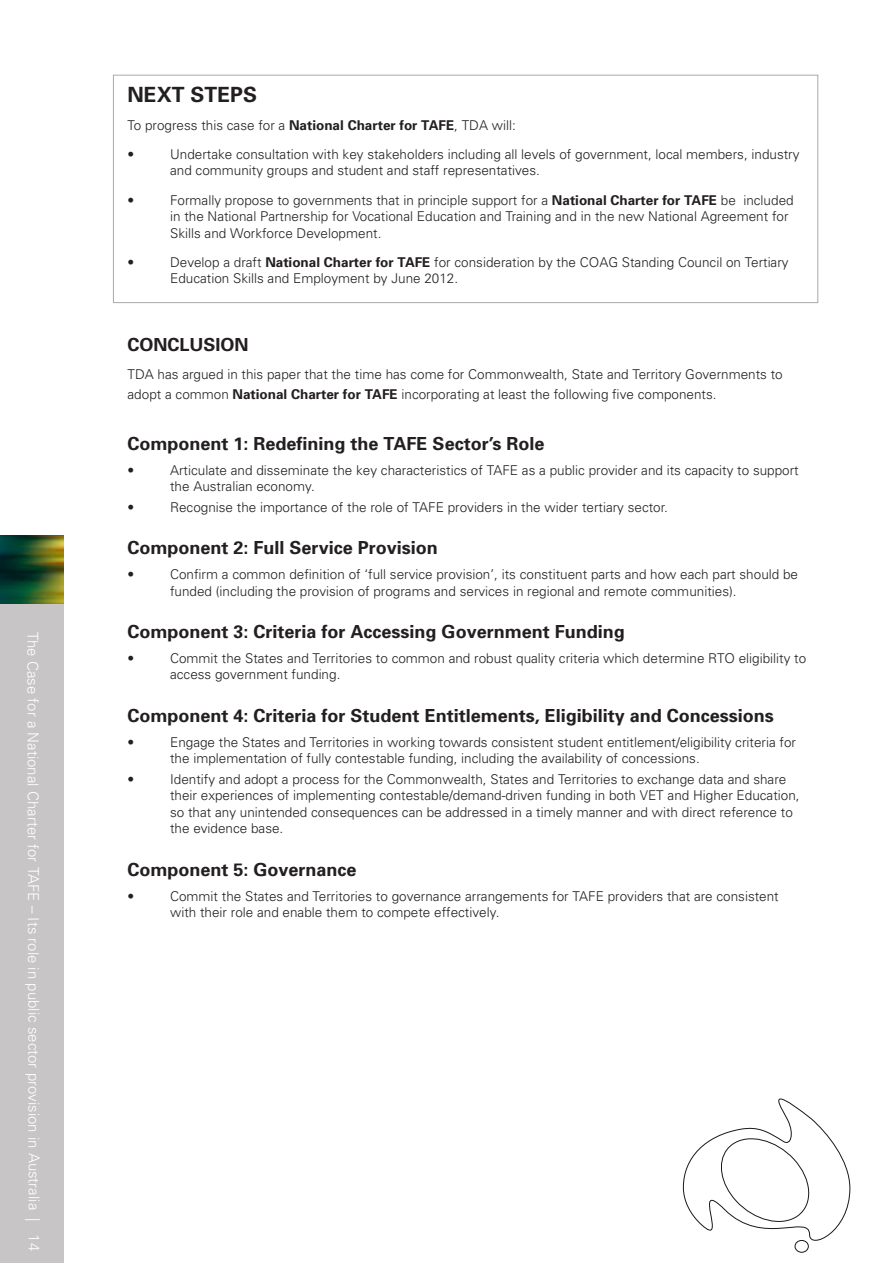
<style>
.page{position:relative;width:893px;height:1263px;background:#fff}
.page>*{position:absolute;margin:0;border:0;box-sizing:border-box;transform-origin:0 0}
.t1{font:700 21px "Univers";color:#231f20}
.t2{font:700 18px "Univers";color:#231f20}
.t3{font:300 15px "Univers";letter-spacing:-.005em;color:#fff}
.t4{font:300 13.5px/16.5px "Univers";color:#231f20}
.s1{font-weight:700}
</style>
<div class="page">
<div style="left:0;top:604px;width:64px;height:659px;background:#c7c5c6"></div>
<img style="left:0;top:536px;width:64px;height:67px">
<svg style="left:683px;top:1098px;width:168px;height:154px"></svg>
<div style="left:113px;top:75px;width:705px;height:228px;border:1px solid #a8a9ad"></div>
<p class="t3" style="left:43px;top:631px;width:621px;rotate:90deg">The Case for a National Charter for TAFE – Its role in public sector provision in Australia | 14</p>
<h1 class="t1" style="left:128px;top:82px;width:131px">NEXT STEPS</h1>
<p class="t4" style="left:128px;top:110px;width:390px;line-height:29.2px">To progress this case for a <span class="s1">National Charter for TAFE</span>, TDA will: •</p>
<p class="t4" style="left:170px;top:146px;width:631px">Undertake consultation with key stakeholders including all levels of government, local members, industry and community groups and student and staff representatives.</p>
<p class="t4" style="left:128px;top:192px;width:8px">•</p>
<p class="t4" style="left:170px;top:192px;width:625px">Formally propose to governments that in principle support for a <span class="s1">National Charter for TAFE</span> be included in the National Partnership for Vocational Education and Training and in the new National Agreement for<br>Skills and Workforce Development.</p>
<p class="t4" style="left:128px;top:254px;width:8px">•</p>
<p class="t4" style="left:170px;top:254px;width:620px">Develop a draft <span class="s1">National Charter for TAFE</span> for consideration by the COAG Standing Council on Tertiary<br>Education Skills and Employment by June 2012.</p>
<h2 class="t2" style="left:128px;top:334px;width:123px">CONCLUSION</h2>
<p class="t4" style="left:128px;top:365px;width:657px;line-height:19.5px">TDA has argued in this paper that the time has come for Commonwealth, State and Territory Governments to adopt a common <span class="s1">National Charter for TAFE</span> incorporating at least the following five components.</p>
<h2 class="t2" style="left:128px;top:432px;width:418px">Component 1: Redefining the TAFE Sector’s Role</h2>
<p class="t4" style="left:128px;top:461px;width:8px">•</p>
<p class="t4" style="left:170px;top:461px;width:630px">Articulate and disseminate the key characteristics of TAFE as a public provider and its capacity to support the Australian economy.</p>
<p class="t4" style="left:128px;top:499px;width:8px">•</p>
<p class="t4" style="left:170px;top:499px;width:499px">Recognise the importance of the role of TAFE providers in the wider tertiary sector.</p>
<h2 class="t2" style="left:128px;top:537px;width:312px">Component 2: Full Service Provision</h2>
<p class="t4" style="left:128px;top:566px;width:8px">•</p>
<p class="t4" style="left:170px;top:566px;width:629px">Confirm a common definition of ‘full service provision’, its constituent parts and how each part should be funded (including the provision of programs and services in regional and remote communities).</p>
<h2 class="t2" style="left:128px;top:621px;width:499px">Component 3: Criteria for Accessing Government Funding</h2>
<p class="t4" style="left:128px;top:650px;width:8px">•</p>
<p class="t4" style="left:170px;top:650px;width:638px">Commit the States and Territories to common and robust quality criteria which determine RTO eligibility to access government funding.</p>
<h2 class="t2" style="left:128px;top:704px;width:648px">Component 4: Criteria for Student Entitlements, Eligibility and Concessions</h2>
<p class="t4" style="left:128px;top:734px;width:8px">•</p>
<p class="t4" style="left:170px;top:734px;width:627px">Engage the States and Territories in working towards consistent student entitlement/eligibility criteria for the implementation of fully contestable funding, including the availability of concessions.</p>
<p class="t4" style="left:128px;top:771px;width:8px">•</p>
<p class="t4" style="left:170px;top:771px;width:631px">Identify and adopt a process for the Commonwealth, States and Territories to exchange data and share their experiences of implementing contestable/demand-driven funding in both VET and Higher Education, so that any unintended consequences can be addressed in a timely manner and with direct reference to the evidence base.</p>
<h2 class="t2" style="left:128px;top:858px;width:231px">Component 5: Governance</h2>
<p class="t4" style="left:128px;top:888px;width:8px">•</p>
<p class="t4" style="left:170px;top:888px;width:610px">Commit the States and Territories to governance arrangements for TAFE providers that are consistent with their role and enable them to compete effectively.</p>
</div>
